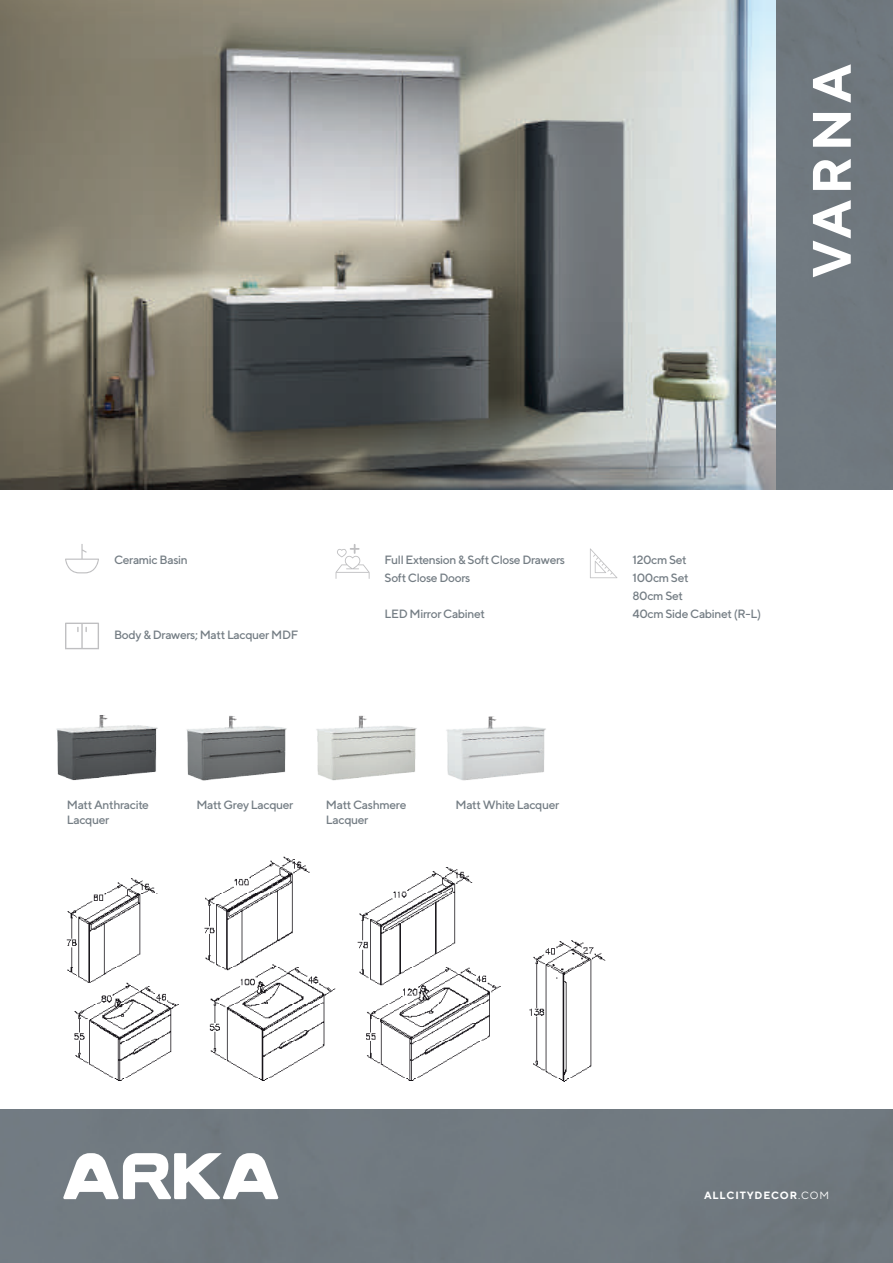
<style>
.page{position:relative;width:893px;height:1263px;background:#fff}
.page>*{position:absolute;margin:0;border:0;box-sizing:border-box;transform-origin:0 0}
.t1{font:700 54px "TT Norms";letter-spacing:.09em;color:#fff}
.t2{font:500 12px/18px "TT Norms";letter-spacing:-.03em;color:#747d84}
.t3{font:700 10.5px "TT Norms";letter-spacing:.08em;color:#fff}
.s1{font-weight:400}
</style>
<div class="page">
<div style="left:775px;top:0;width:118px;height:489px;background:#6f787f"></div>
<div style="left:0;top:1110px;width:893px;height:153px;background:#717a81"></div>
<img style="left:0;top:0;width:775px;height:489px">
<svg style="left:65px;top:544px;width:34px;height:29px"></svg>
<svg style="left:65px;top:623px;width:34px;height:26px"></svg>
<svg style="left:590px;top:548px;width:27px;height:30px"></svg>
<svg style="left:336px;top:544px;width:34px;height:35px"></svg>
<img style="left:67px;top:856px;width:538px;height:226px">
<img style="left:56px;top:715px;width:102px;height:66px">
<img style="left:186px;top:715px;width:101px;height:66px">
<img style="left:316px;top:715px;width:101px;height:66px">
<img style="left:446px;top:716px;width:100px;height:65px">
<svg style="left:63px;top:1153px;width:216px;height:46px"></svg>
<h1 class="t1" style="left:798px;top:278px;width:216px;rotate:-90deg">VARNA</h1>
<p class="t2" style="left:114px;top:550px;width:75px">Ceramic Basin</p>
<p class="t2" style="left:114px;top:626px;width:186px">Body &amp; Drawers; Matt Lacquer MDF</p>
<p class="t2" style="left:385px;top:550px;width:182px">Full Extension &amp; Soft Close Drawers<br>Soft Close Doors</p>
<p class="t2" style="left:385px;top:604px;width:102px">LED Mirror Cabinet</p>
<p class="t2" style="left:67px;top:797px;width:83px;line-height:15px">Matt Anthracite<br>Lacquer</p>
<p class="t2" style="left:196px;top:796px;width:99px">Matt Grey Lacquer</p>
<p class="t2" style="left:326px;top:797px;width:82px;line-height:15px">Matt Cashmere<br>Lacquer</p>
<p class="t2" style="left:455px;top:796px;width:105px">Matt White Lacquer</p>
<p class="t2" style="left:632px;top:550px;width:130px">120cm Set<br>100cm Set<br>80cm Set<br>40cm Side Cabinet (R-L)</p>
<p class="t3" style="left:704px;top:1189px;width:127px">ALLCITYDECOR<span class="s1">.COM</span></p>
</div>
